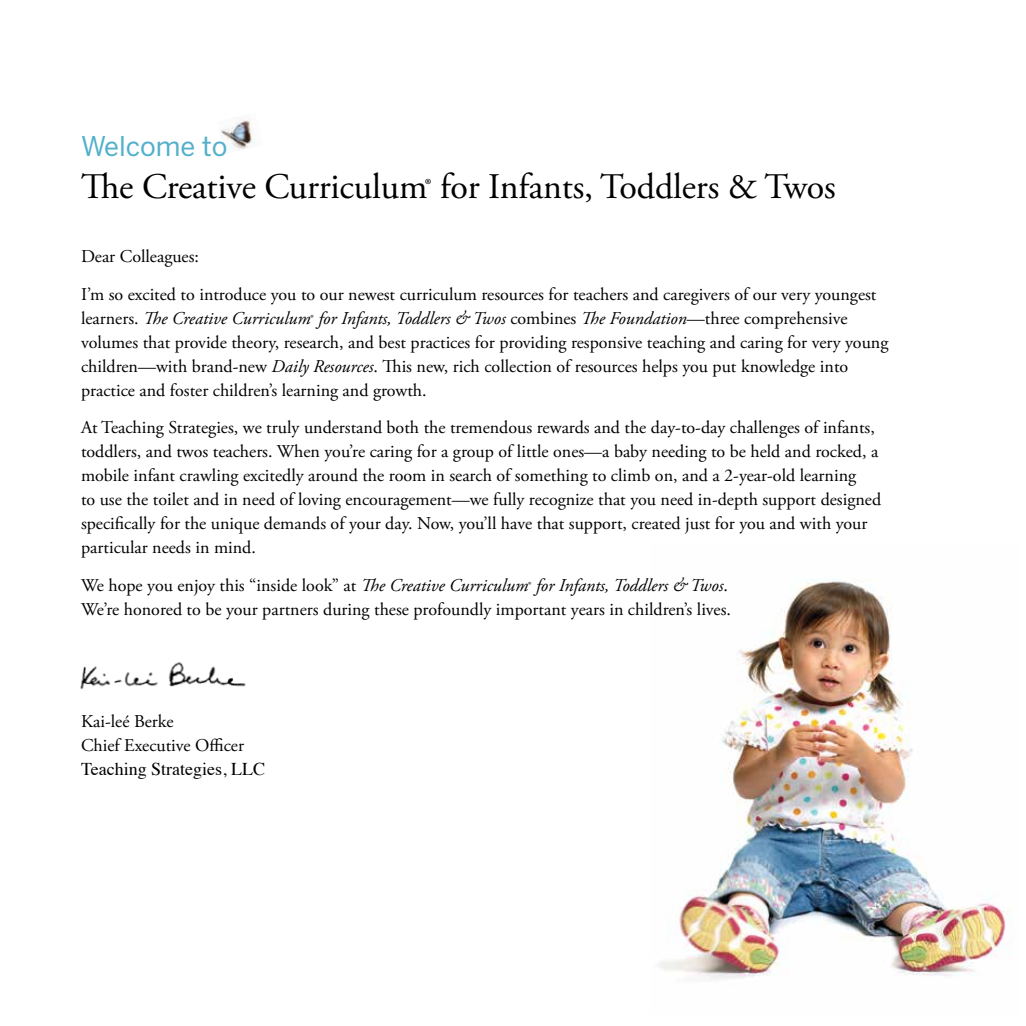
<style>
.page{position:relative;width:1026px;height:1026px;background:#fff}
.page>*{position:absolute;margin:0;border:0;box-sizing:border-box;transform-origin:0 0}
.t1{font:36px "Adobe Garamond Pro";letter-spacing:-.005em;color:#000}
.t2{font:27px "Benton Sans";color:#53b0ca}
.t3{font:18px/24px "Adobe Garamond Pro";color:#000}
.t4{font:18px "Times";color:#000}
.s1{font-size:21px}
.s2{font-style:italic}
.s3{font-size:10.5px}
</style>
<div class="page">
<img style="left:659px;top:580px;width:350px;height:400px">
<img style="left:220px;top:117px;width:36px;height:32px">
<img style="left:80px;top:662px;width:166px;height:27px">
<h2 class="t2" style="left:81px;top:130px;width:148px">Welcome to</h2>
<h1 class="t1" style="left:81px;top:165px;width:756px">The Creative Curriculum<span class="s1">®</span> for Infants, Toddlers &amp; Twos</h1>
<p class="t3" style="left:81px;top:239px;width:797px;line-height:37.5px">Dear Colleagues:<br>I’m so excited to introduce you to our newest curriculum resources for teachers and caregivers of our very youngest</p>
<p class="t3" style="left:81px;top:307px;width:809px">learners. <span class="s2">The Creative Curriculum</span><span class="s3">®</span> <span class="s2">for Infants, Toddlers &amp; Twos</span> combines <span class="s2">The Foundation</span>—three comprehensive volumes that provide theory, research, and best practices for providing responsive teaching and caring for very young children—with brand-new <span class="s2">Daily Resources</span>. This new, rich collection of resources helps you put knowledge into practice and foster children’s learning and growth.</p>
<p class="t3" style="left:81px;top:416px;width:802px">At Teaching Strategies, we truly understand both the tremendous rewards and the day-to-day challenges of infants, toddlers, and twos teachers. When you’re caring for a group of little ones—a baby needing to be held and rocked, a mobile infant crawling excitedly around the room in search of something to climb on, and a 2-year-old learning<br>to use the toilet and in need of loving encouragement—we fully recognize that you need in-depth support designed specifically for the unique demands of your day. Now, you’ll have that support, created just for you and with your particular needs in mind.</p>
<p class="t3" style="left:81px;top:574px;width:652px">We hope you enjoy this “inside look” at <span class="s2">The Creative Curriculum</span><span class="s3">®</span> <span class="s2">for Infants, Toddlers &amp; Twos</span>.<br>We’re honored to be your partners during these profoundly important years in children’s lives.</p>
<p class="t3" style="left:81px;top:710px;width:165px">Kai-leé Berke<br>Chief Executive Officer</p>
<p class="t4" style="left:81px;top:753px;width:186px">Teaching Strategies, LLC</p>
</div>
